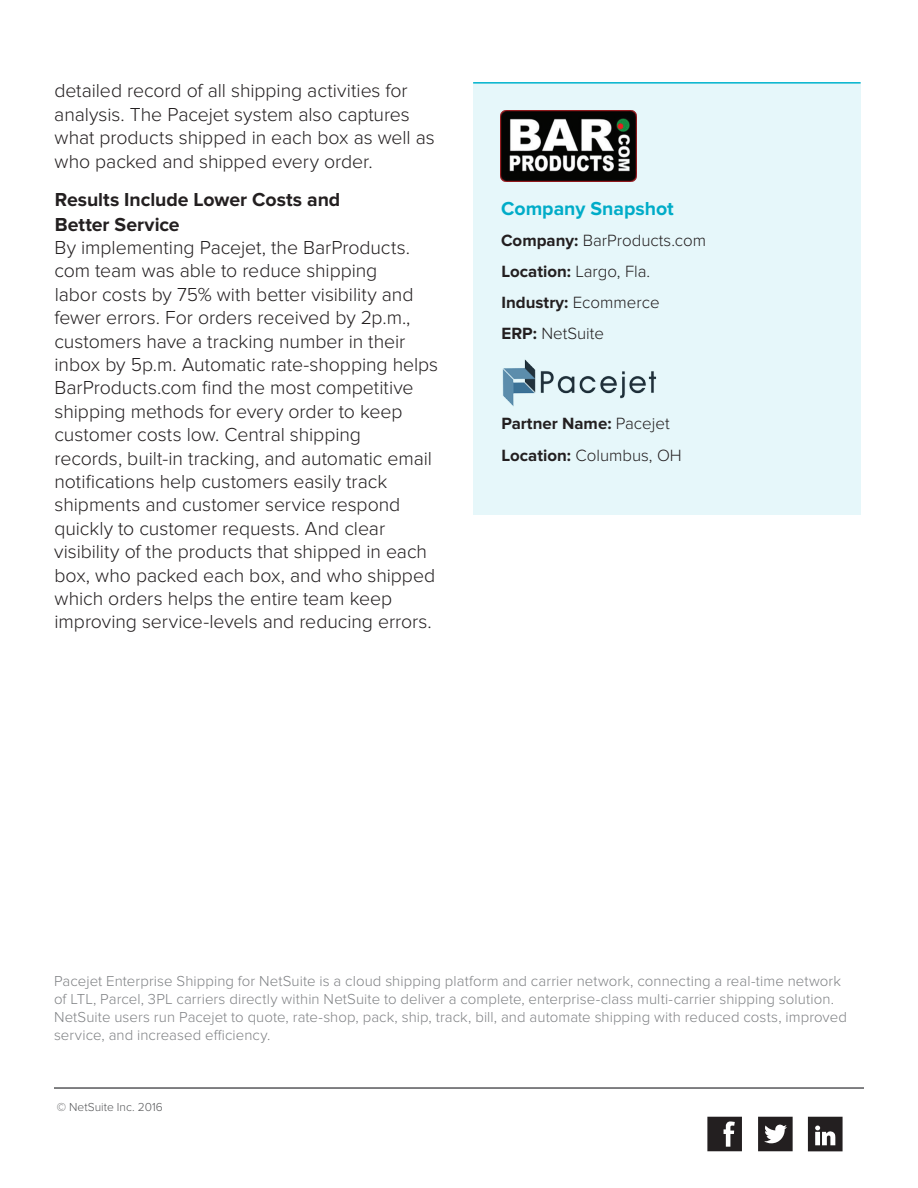
<style>
.page{position:relative;width:918px;height:1188px;background:#fff}
.page>*{position:absolute;margin:0;border:0;box-sizing:border-box;transform-origin:0 0}
.t1{font:300 19.5px/23.4px "Proxima Nova";letter-spacing:-.005em;color:#231f20}
.t2{font:700 19.5px/24.8px "Proxima Nova";letter-spacing:-.005em;color:#231f20}
.t3{font:700 19.5px "Proxima Nova";color:#00acc8}
.t4{font:300 16.8px/31px "Proxima Nova";color:#231f20}
.t5{font:700 16.8px/31.8px "Proxima Nova";color:#231f20}
.t6{font:300 15px/18px "Proxima Nova";letter-spacing:.005em;color:#808285}
.t7{font:300 12px "Proxima Nova";color:#57585a}
.s1{font-weight:700}
.s2{font-weight:300}
</style>
<div class="page">
<hr style="left:54px;top:1087px;width:810px;height:2px;background:#57585a">
<svg style="left:707px;top:1117px;width:35px;height:34px"></svg>
<svg style="left:758px;top:1117px;width:35px;height:34px"></svg>
<svg style="left:808px;top:1117px;width:35px;height:34px"></svg>
<div style="left:473px;top:82px;width:388px;height:432px;background:#e6f7fa"></div>
<hr style="left:473px;top:82px;width:388px;height:2px;background:#00b3cd">
<img style="left:502px;top:359px;width:155px;height:48px">
<img style="left:501px;top:111px;width:135px;height:70px">
<p class="t1" style="left:54px;top:80px;width:382px">detailed record of all shipping activities for analysis. The Pacejet system also captures what products shipped in each box as well as who packed and shipped every order.</p>
<p class="t2" style="left:55px;top:188px;width:287px">Results Include Lower Costs and<br>Better Service</p>
<p class="t1" style="left:54px;top:236px;width:385px">By implementing Pacejet, the BarProducts. com team was able to reduce shipping<br>labor costs by 75% with better visibility and fewer errors. For orders received by 2p.m., customers have a tracking number in their inbox by 5p.m. Automatic rate-shopping helps BarProducts.com find the most competitive shipping methods for every order to keep customer costs low. Central shipping<br>records, built-in tracking, and automatic email notifications help customers easily track shipments and customer service respond quickly to customer requests. And clear visibility of the products that shipped in each box, who packed each box, and who shipped which orders helps the entire team keep improving service-levels and reducing errors.</p>
<p class="t3" style="left:501px;top:197px;width:174px">Company Snapshot</p>
<p class="t4" style="left:501px;top:225px;width:207px"><span class="s1">Company:</span> BarProducts.com<br><span class="s1">Location:</span> Largo, Fla.<br><span class="s1">Industry:</span> Ecommerce<br><span class="s1">ERP:</span> NetSuite</p>
<p class="t5" style="left:502px;top:408px;width:182px">Partner Name: <span class="s2">Pacejet<br></span>Location: <span class="s2">Columbus, OH</span></p>
<p class="t6" style="left:54px;top:972px;width:794px">Pacejet Enterprise Shipping for NetSuite is a cloud shipping platform and carrier network, connecting a real-time network of LTL, Parcel, 3PL carriers directly within NetSuite to deliver a complete, enterprise-class multi-carrier shipping solution.<br>NetSuite users run Pacejet to quote, rate-shop, pack, ship, track, bill, and automate shipping with reduced costs, improved service, and increased efficiency.</p>
<p class="t7" style="left:57px;top:1100px;width:107px">© NetSuite Inc. 2016</p>
</div>
